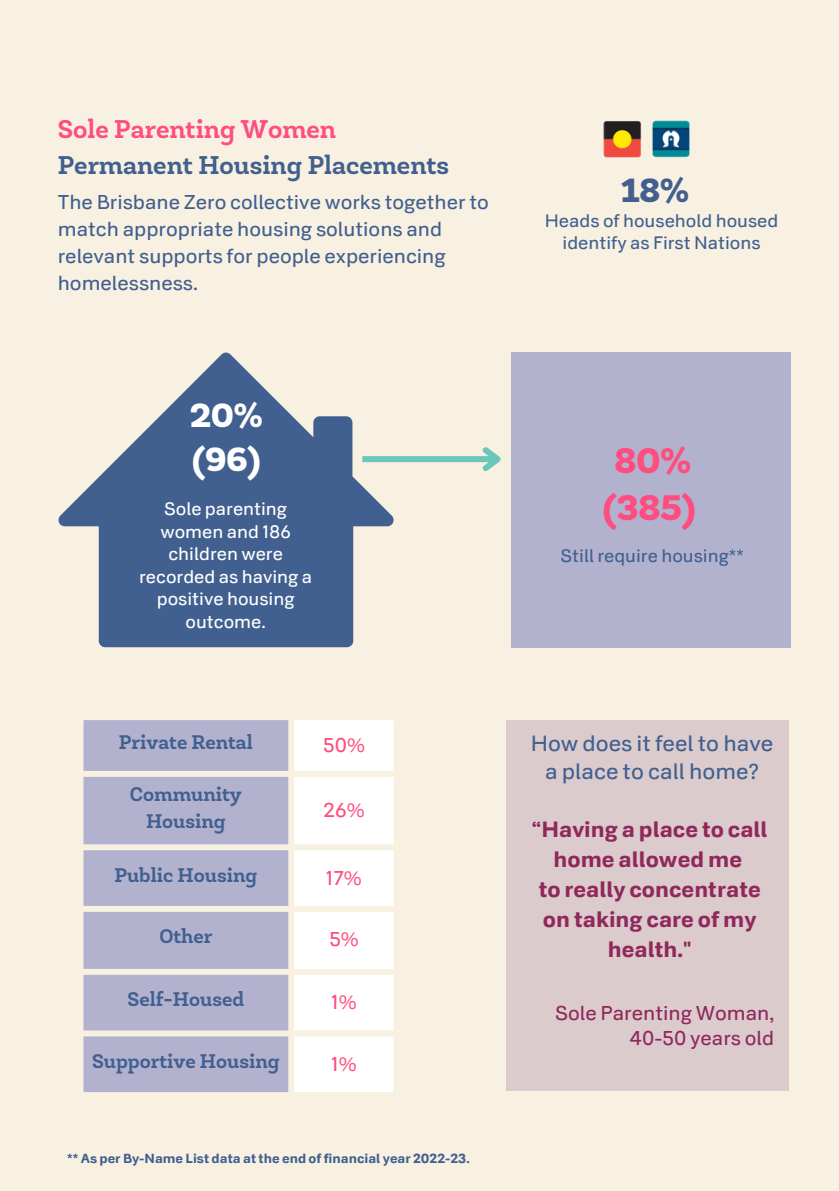
<style>
.page{position:relative;width:839px;height:1191px;background:#fff}
.page>*{position:absolute;margin:0;border:0;box-sizing:border-box;transform-origin:0 0}
.t1{font:900 36px "Newslab";color:#ff4d80}
.t2{font:900 34px "Newslab";color:#fff}
.t3{font:900 34px "Newslab";color:#41608f}
.t4{font:700 26px "Newslab";color:#41608f}
.t5{font:700 26px "Newslab";color:#ff4d80}
.t6{font:700 22px/30px "Doctrine";color:#90285c;text-align:center}
.t7{font:22px/28.4px "Doctrine";color:#40608e;text-align:center}
.t8{font:20px/27px "Doctrine";color:#41608f}
.t9{font:700 20px/27px "Newslab";color:#41608f;text-align:center}
.t10{font:20px/25.6px "Doctrine";color:#90285c;text-align:right}
.t11{font:20px "Doctrine";color:#ff4d80}
.t12{font:18px/22.4px "Doctrine";color:#fff;text-align:center}
.t13{font:18px/22.4px "Doctrine";color:#41608f;text-align:center}
.t14{font:700 13.2px "Doctrine";color:#41608f}
</style>
<div class="page">
<div style="left:0;top:0;width:838px;height:1191px;background:#f8f1e2"></div>
<img style="left:603px;top:121px;width:33px;height:37px">
<img style="left:636px;top:121px;width:54px;height:37px">
<svg style="left:58px;top:352px;width:335px;height:295px;fill:#41608f"></svg>
<svg style="left:83px;top:720px;width:205px;height:372px;background:#b7b7d0"></svg>
<svg style="left:294px;top:720px;width:99px;height:372px;background:#fefdfc"></svg>
<div style="left:506px;top:720px;width:282px;height:371px;background:#dbcbcd"></div>
<div style="left:511px;top:352px;width:279px;height:296px;background:#b2b2cf"></div>
<div style="left:362px;top:456px;width:135px;height:6px;background:#6bc7bb"></div>
<svg style="left:477px;top:447px;width:24px;height:24px"></svg>
<p class="t5" style="left:58px;top:118px;width:280px">Sole Parenting Women</p>
<p class="t4" style="left:58px;top:154px;width:393px">Permanent Housing Placements</p>
<p class="t8" style="left:58px;top:189px;width:432px">The Brisbane Zero collective works together to match appropriate housing solutions and relevant supports for people experiencing homelessness.</p>
<p class="t2" style="left:190px;top:402px;width:74px">20%</p>
<p class="t2" style="left:193px;top:445px;width:69px">(96)</p>
<p class="t12" style="left:139px;top:498px;width:174px">Sole parenting women and 186 children were recorded as having a positive housing outcome.</p>
<p class="t9" style="left:119px;top:730px;width:135px">Private Rental</p>
<p class="t11" style="left:323px;top:733px;width:44px">50%</p>
<p class="t9" style="left:130px;top:782px;width:113px">Community<br>Housing</p>
<p class="t11" style="left:323px;top:799px;width:43px">26%</p>
<p class="t9" style="left:114px;top:863px;width:144px">Public Housing</p>
<p class="t11" style="left:326px;top:866px;width:37px">17%</p>
<p class="t9" style="left:159px;top:925px;width:54px">Other</p>
<p class="t11" style="left:329px;top:928px;width:31px">5%</p>
<p class="t9" style="left:127px;top:988px;width:118px">Self-Housed</p>
<p class="t11" style="left:331px;top:991px;width:27px">1%</p>
<p class="t9" style="left:92px;top:1049px;width:189px">Supportive Housing</p>
<p class="t11" style="left:331px;top:1052px;width:27px">1%</p>
<p class="t14" style="left:67px;top:1150px;width:404px">** As per By-Name List data at the end of financial year 2022-23.</p>
<p class="t3" style="left:621px;top:177px;width:70px">18%</p>
<p class="t13" style="left:544px;top:210px;width:235px">Heads of household housed identify as First Nations</p>
<p class="t1" style="left:614px;top:446px;width:78px">80%</p>
<p class="t1" style="left:603px;top:493px;width:94px">(385)</p>
<p class="t13" style="left:560px;top:545px;width:185px">Still require housing**</p>
<p class="t7" style="left:530px;top:730px;width:244px">How does it feel to have a place to call home?</p>
<p class="t6" style="left:532px;top:815px;width:237px">“Having a place to call home allowed me</p>
<p class="t6" style="left:538px;top:875px;width:223px">to really concentrate on taking care of my health."</p>
<p class="t10" style="left:555px;top:1001px;width:220px">Sole Parenting Woman,<br>40-50 years old</p>
</div>
